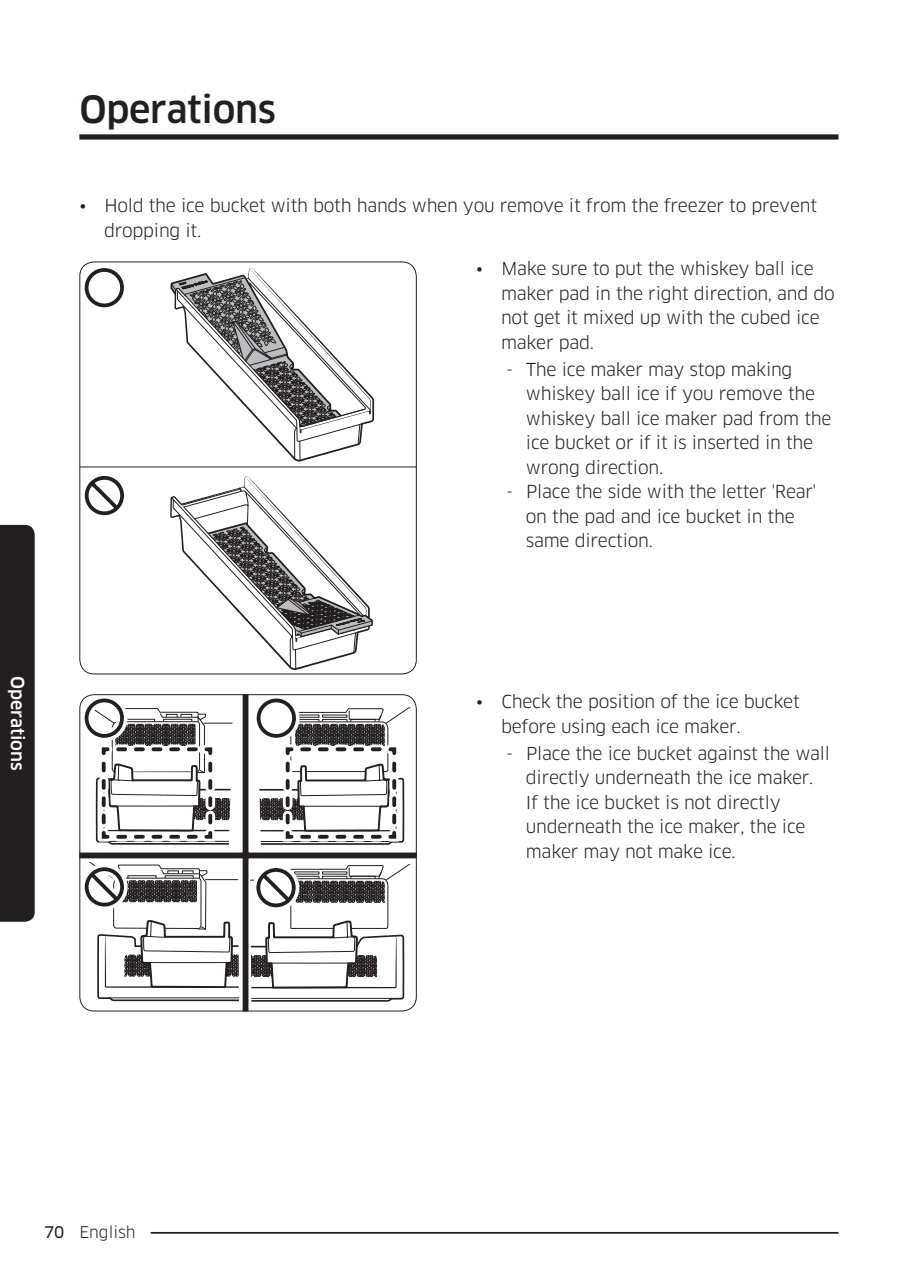
<style>
.page{position:relative;width:903px;height:1275px;background:#fff}
.page>*{position:absolute;margin:0;border:0;box-sizing:border-box;transform-origin:0 0}
.t1{font:500 36.75px "Samsung Clan Pro";letter-spacing:-.01em;color:#231f20}
.t2{font:17.5px/24.5px "Samsung Clan Pro";letter-spacing:-.015em;color:#231f20}
.t3{font:500 17.5px "Samsung Clan Pro";color:#fff}
.t4{font:15.75px "Samsung Clan Pro";color:#231f20}
.s1{font-family:"Samsung Clan Pro News"}
</style>
<div class="page">
<div style="left:79px;top:134px;width:759px;height:6px;background:#231f20"></div>
<hr style="left:79px;top:1232px;width:759px;height:2px;background:#231f20">
<div style="left:64px;top:1223px;width:87px;height:17px;background:#fff"></div>
<div style="left:0;top:525px;width:35px;height:397px;background:#231f20"></div>
<svg style="left:170px;top:268px;width:204px;height:194px"></svg>
<svg style="left:170px;top:476px;width:203px;height:194px"></svg>
<hr style="left:79px;top:466px;width:338px;height:1px;background:#231f20">
<svg style="left:79px;top:262px;width:45px;height:46px"></svg>
<svg style="left:84px;top:476px;width:40px;height:40px"></svg>
<div style="left:79px;top:262px;width:338px;height:412px;border:1px solid #231f20;border-radius:14px"></div>
<svg style="left:81px;top:694px;width:336px;height:317px"></svg>
<svg style="left:81px;top:694px;width:152px;height:158px"></svg>
<svg style="left:257px;top:698px;width:154px;height:153px"></svg>
<svg style="left:79px;top:861px;width:160px;height:147px"></svg>
<svg style="left:250px;top:864px;width:161px;height:144px"></svg>
<div style="left:79px;top:694px;width:338px;height:317px;border:1px solid #231f20;border-radius:14px"></div>
<p class="t3" style="left:28px;top:676px;width:97px;rotate:90deg">Operations</p>
<h1 class="t1" style="left:79px;top:88px;width:198px">Operations</h1>
<p class="t2" style="left:104px;top:194px;width:714px;text-indent:-25px">• Hold the ice bucket with both hands when you remove it from the freezer to prevent dropping it.</p>
<p class="t2" style="left:501px;top:257px;width:335px;text-indent:-25px">• Make sure to put the whiskey ball ice maker pad in the right direction, and do not get it mixed up with the cubed ice maker pad.</p>
<p class="t2" style="left:526px;top:357px;width:307px;text-indent:-20px">- The ice maker may stop making whiskey ball ice if you remove the whiskey ball ice maker pad from the ice bucket or if it is inserted in the wrong direction.</p>
<p class="t2" style="left:526px;top:480px;width:292px;text-indent:-20px">- Place the side with the letter 'Rear' on the pad and ice bucket in the same direction.</p>
<p class="t2" style="left:501px;top:689px;width:300px;text-indent:-25px">• Check the position of the ice bucket before using each ice maker.</p>
<p class="t2" style="left:526px;top:741px;width:306px;text-indent:-20px">- Place the ice bucket against the wall directly underneath the ice maker.<br>If the ice bucket is not directly underneath the ice maker, the ice maker may not make ice.</p>
<p class="t4" style="left:44px;top:1222px;width:93px"><span class="s1">70</span> English</p>
</div>
